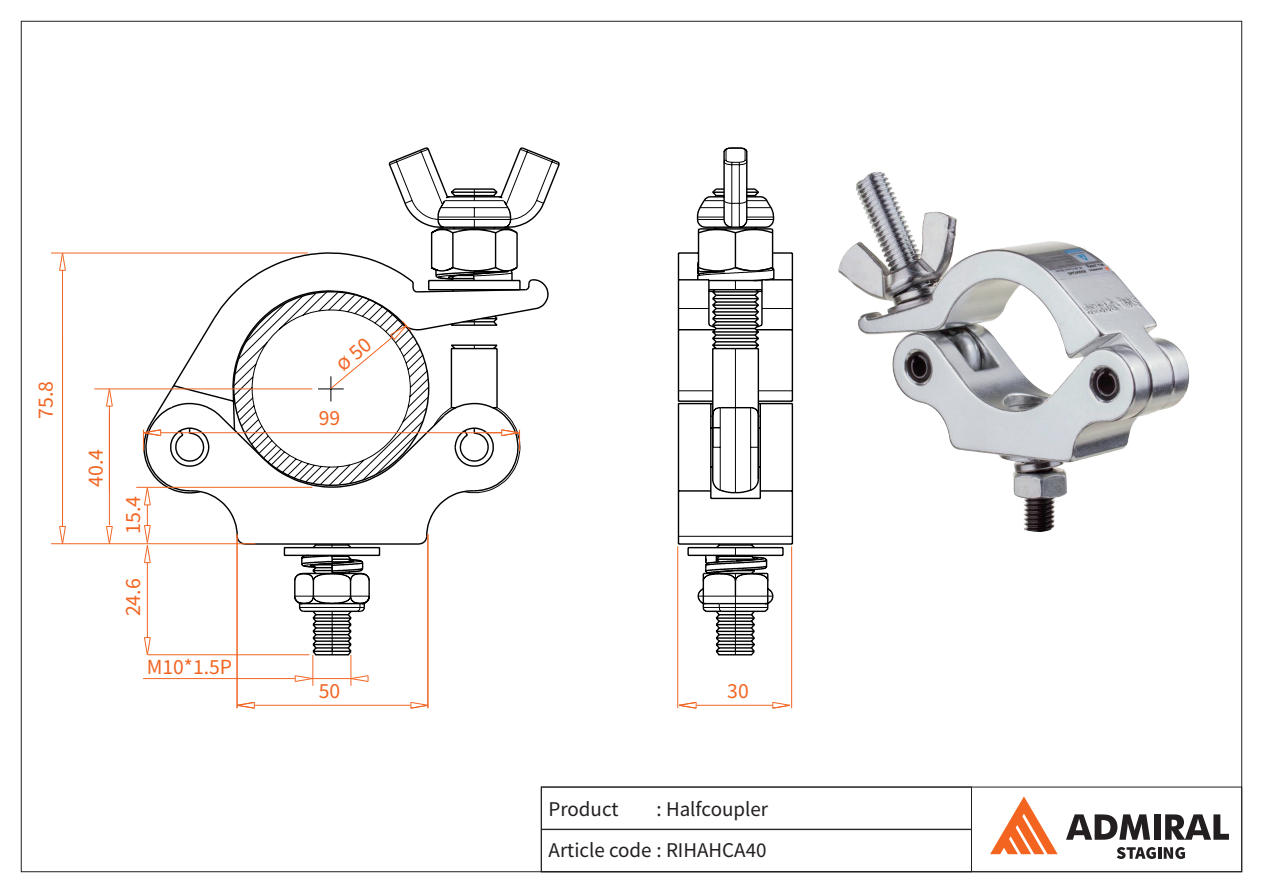
<style>
.page{position:relative;width:1263px;height:893px;background:#fff}
.page>*{position:absolute;margin:0;border:0;box-sizing:border-box;transform-origin:0 0}
.t1{font:21.9px "Source Sans Pro";color:#f16522}
.t2{font:21.6px "Source Sans Pro";color:#f16522}
.t3{font:21px/40.5px "Source Sans Pro";color:#231f20;text-align:right}
</style>
<div class="page">
<div style="left:541px;top:787px;width:701px;height:85px;border:1px solid #231f20"></div>
<div style="left:541px;top:829px;width:431px;height:43px;border:1px solid #231f20"></div>
<div style="left:541px;top:787px;width:431px;height:42px;border:1px solid #231f20"></div>
<svg style="left:1066px;top:814px;width:84px;height:26px"></svg>
<div style="left:1154px;top:814px;width:7px;height:26px;background:#231f20"></div>
<svg style="left:1165px;top:814px;width:64px;height:26px"></svg>
<svg style="left:1117px;top:847px;width:68px;height:12px"></svg>
<svg style="left:990px;top:796px;width:68px;height:58px"></svg>
<svg style="left:308px;top:613px;width:445px;height:44px"></svg>
<svg style="left:677px;top:147px;width:116px;height:508px"></svg>
<hr style="left:678px;top:390px;width:35px;height:1px;background:#000001">
<hr style="left:758px;top:390px;width:34px;height:1px;background:#000001">
<hr style="left:762px;top:308px;width:30px;height:1px;background:#000001">
<hr style="left:678px;top:308px;width:31px;height:1px;background:#000001">
<hr style="left:678px;top:329px;width:37px;height:1px;background:#000001">
<hr style="left:756px;top:329px;width:36px;height:1px;background:#000001">
<hr style="left:51px;top:543px;width:204px;height:1px;background:#f16522">
<hr style="left:51px;top:253px;width:257px;height:1px;background:#f16522">
<hr style="left:94px;top:389px;width:218px;height:1px;background:#f16522">
<hr style="left:136px;top:487px;width:176px;height:1px;background:#f16522">
<svg style="left:59px;top:526px;width:7px;height:18px"></svg>
<hr style="left:62px;top:338px;width:1px;height:188px;background:#f16522">
<svg style="left:59px;top:252px;width:7px;height:19px"></svg>
<hr style="left:62px;top:270px;width:1px;height:248px;background:#f16522">
<hr style="left:147px;top:563px;width:1px;height:74px;background:#f16522">
<hr style="left:428px;top:534px;width:1px;height:174px;background:#f16522">
<hr style="left:237px;top:534px;width:1px;height:174px;background:#f16522">
<hr style="left:148px;top:654px;width:161px;height:1px;background:#f16522">
<svg style="left:106px;top:526px;width:7px;height:18px"></svg>
<hr style="left:109px;top:406px;width:1px;height:86px;background:#f16522">
<svg style="left:106px;top:388px;width:7px;height:19px"></svg>
<svg style="left:144px;top:637px;width:7px;height:18px"></svg>
<hr style="left:109px;top:412px;width:1px;height:113px;background:#f16522">
<hr style="left:351px;top:655px;width:1px;height:31px;background:#f16522">
<hr style="left:313px;top:655px;width:1px;height:31px;background:#f16522">
<svg style="left:295px;top:675px;width:18px;height:7px"></svg>
<hr style="left:312px;top:678px;width:39px;height:1px;background:#f16522">
<svg style="left:350px;top:675px;width:19px;height:7px"></svg>
<hr style="left:143px;top:678px;width:152px;height:1px;background:#f16522">
<hr style="left:677px;top:546px;width:1px;height:162px;background:#f16522">
<hr style="left:791px;top:546px;width:1px;height:162px;background:#f16522">
<svg style="left:237px;top:702px;width:192px;height:6px"></svg>
<svg style="left:678px;top:702px;width:112px;height:6px"></svg>
<img style="left:838px;top:172px;width:352px;height:360px">
<svg style="left:143px;top:147px;width:417px;height:465px"></svg>
<p class="t1" style="left:32px;top:419px;width:40px;rotate:-90deg">75.8</p>
<p class="t1" style="left:82px;top:487px;width:40px;rotate:-90deg">40.4</p>
<p class="t1" style="left:119px;top:534px;width:40px;rotate:-90deg">15.4</p>
<p class="t1" style="left:119px;top:616px;width:40px;rotate:-90deg">24.6</p>
<p class="t2" style="left:147px;top:653px;width:87px">M10*1.5P</p>
<p class="t2" style="left:319px;top:404px;width:23px">99</p>
<p class="t2" style="left:319px;top:677px;width:23px">50</p>
<p class="t2" style="left:727px;top:677px;width:23px">30</p>
<p class="t3" style="left:549px;top:789px;width:221px">: Halfcoupler<br>Article code : RIHAHCA40</p>
<p class="t3" style="left:549px;top:789px;width:71px">Product</p>
</div>
